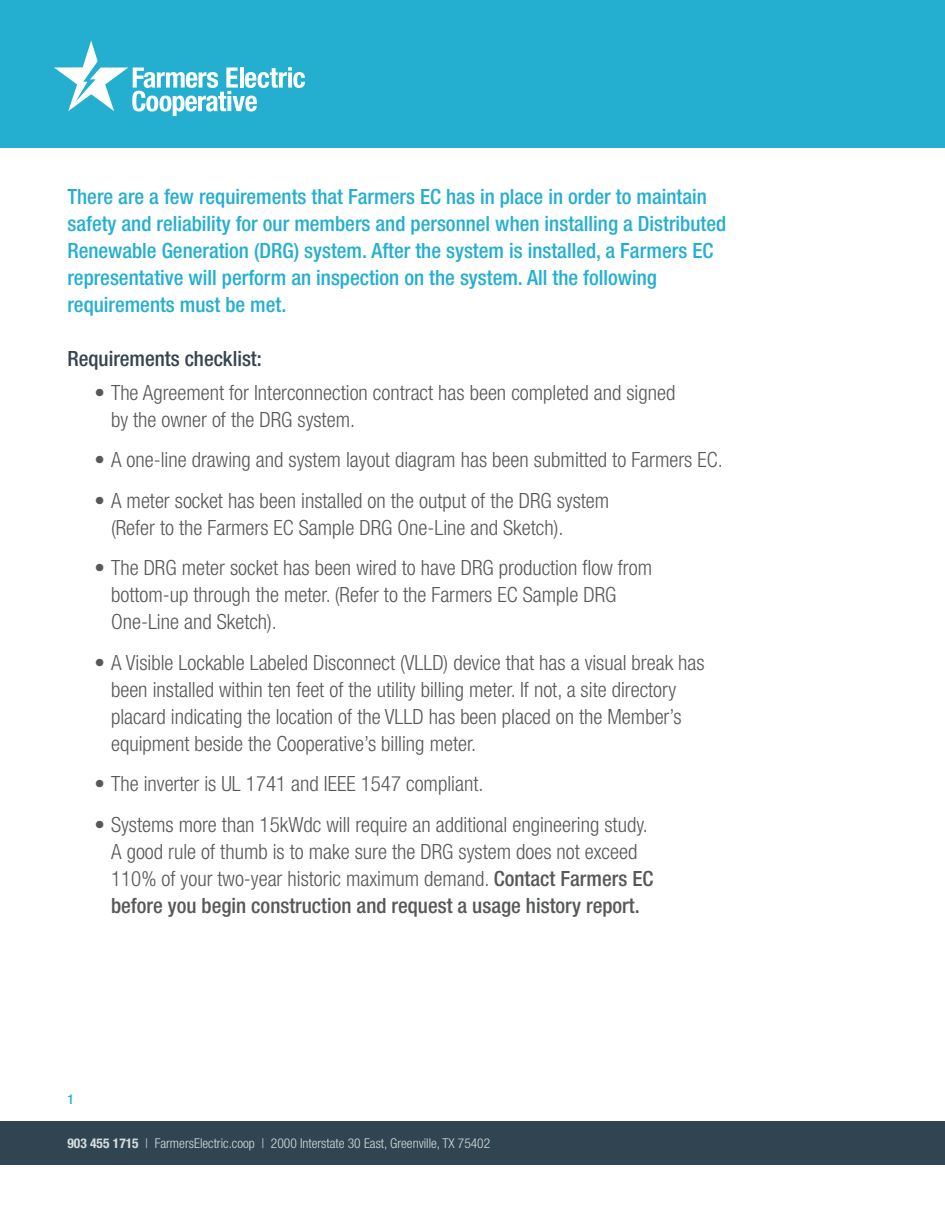
<style>
.page{position:relative;width:945px;height:1215px;background:#fff}
.page>*{position:absolute;margin:0;border:0;box-sizing:border-box;transform-origin:0 0}
.t1{font:300 condensed 21px/27px "Helvetica Neue LT Std";color:#57585a}
.t2{font:500 condensed 21px/27px "Helvetica Neue LT Std";color:#24afd0}
.t3{font:500 condensed 21px "Helvetica Neue LT Std";color:#354452}
.t4{font:300 condensed 13.5px "Helvetica Neue LT Std";color:#d6dedd}
.t5{font:500 condensed 13.5px "Helvetica Neue LT Std";color:#24afd0}
.s1{font-weight:500}
.s2{font-weight:700}
</style>
<div class="page">
<div style="left:1px;top:1121px;width:944px;height:43px;background:#314452"></div>
<div style="left:0;top:0;width:945px;height:148px;background:#24afd0"></div>
<svg style="left:54px;top:41px;width:251px;height:75px"></svg>
<p class="t2" style="left:68px;top:183px;width:660px">There are a few requirements that Farmers EC has in place in order to maintain safety and reliability for our members and personnel when installing a Distributed Renewable Generation (DRG) system. After the system is installed, a Farmers EC representative will perform an inspection on the system. All the following requirements must be met.</p>
<p class="t3" style="left:68px;top:346px;width:196px">Requirements checklist:</p>
<p class="t1" style="left:111px;top:379px;width:566px;text-indent:-17px">• The Agreement for Interconnection contract has been completed and signed by the owner of the DRG system.</p>
<p class="t1" style="left:95px;top:446px;width:630px">• A one-line drawing and system layout diagram has been submitted to Farmers EC.</p>
<p class="t1" style="left:111px;top:487px;width:500px;text-indent:-17px">• A meter socket has been installed on the output of the DRG system (Refer to the Farmers EC Sample DRG One-Line and Sketch).</p>
<p class="t1" style="left:111px;top:554px;width:543px;text-indent:-17px">• The DRG meter socket has been wired to have DRG production flow from bottom-up through the meter. (Refer to the Farmers EC Sample DRG<br>One-Line and Sketch).</p>
<p class="t1" style="left:111px;top:649px;width:595px;text-indent:-17px">• A Visible Lockable Labeled Disconnect (VLLD) device that has a visual break has been installed within ten feet of the utility billing meter. If not, a site directory placard indicating the location of the VLLD has been placed on the Member’s equipment beside the Cooperative’s billing meter.</p>
<p class="t1" style="left:95px;top:770px;width:390px">• The inverter is UL 1741 and IEEE 1547 compliant.</p>
<p class="t1" style="left:111px;top:811px;width:544px;text-indent:-17px">• Systems more than 15kWdc will require an additional engineering study.<br>A good rule of thumb is to make sure the DRG system does not exceed 110% of your two-year historic maximum demand. <span class="s1">Contact Farmers EC before you begin construction and request a usage history report.</span></p>
<p class="t5" style="left:68px;top:1091px;width:8px">1</p>
<p class="t4" style="left:68px;top:1135px;width:424px"><span class="s2">903 455 1715</span> | FarmersElectric.coop | 2000 Interstate 30 East, Greenville, TX 75402</p>
</div>
